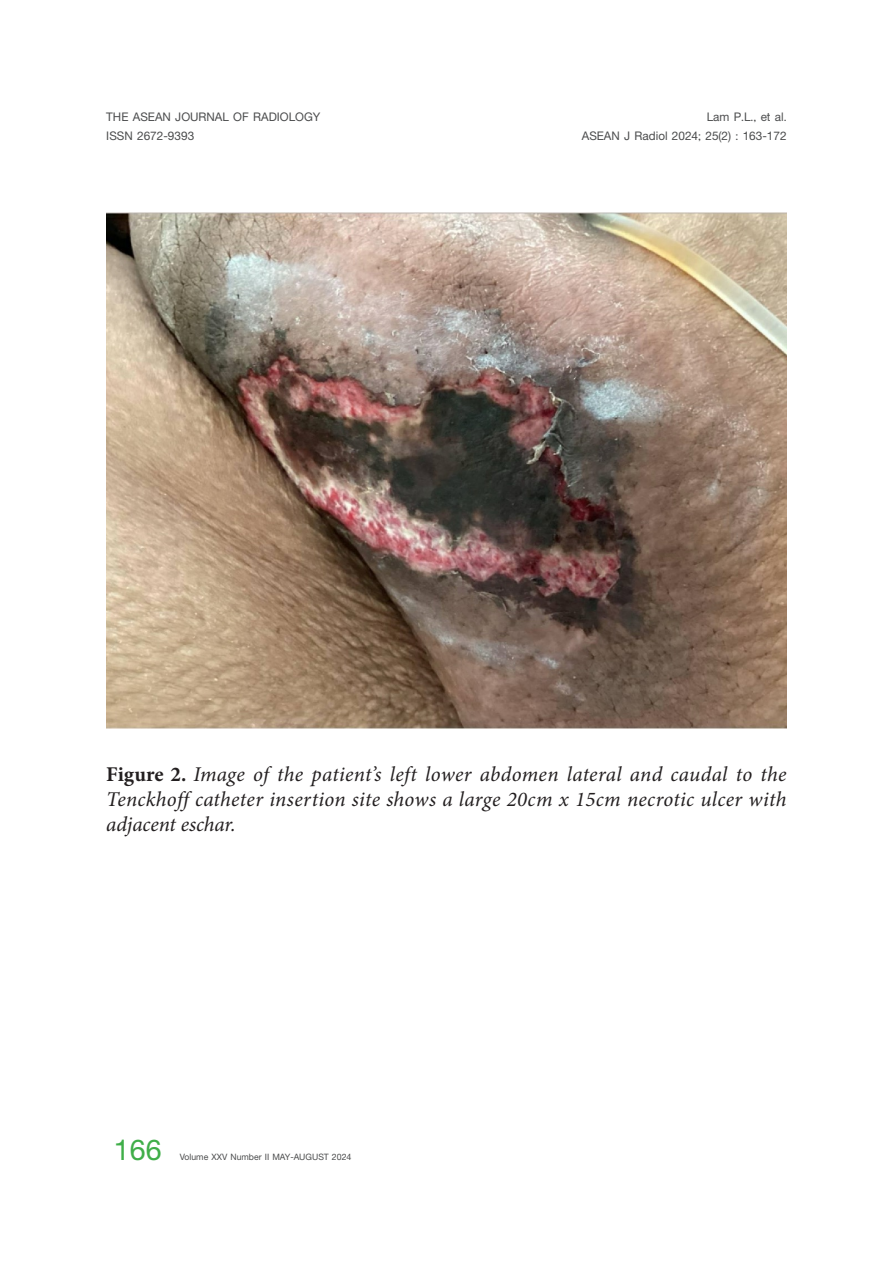
<style>
.page{position:relative;width:893px;height:1263px;background:#fff}
.page>*{position:absolute;margin:0;border:0;box-sizing:border-box;transform-origin:0 0}
.t1{font:700 43.5px "PSL Kanda Pro";color:#40ae49}
.t2{font:italic 21px/25.2px "Minion Pro";letter-spacing:.01em;color:#231f20;text-align:justify}
.t3{font:700 18px "PSL Kanda Pro";color:#4b4c4d}
.t4{font:700 18px "PSL Kanda Pro";color:#4d4e4f}
.t5{font:700 13.35px "PSL Kanda Pro";color:#4b4c4d}
.s1{font-weight:700;font-style:normal}
</style>
<div class="page">
<img style="left:106px;top:213px;width:681px;height:516px">
<p class="t3" style="left:106px;top:107px;width:216px">THE ASEAN JOURNAL OF RADIOLOGY</p>
<p class="t3" style="left:106px;top:126px;width:89px">ISSN 2672-9393</p>
<p class="t4" style="left:707px;top:107px;width:81px">Lam P.L., et al.</p>
<p class="t3" style="left:582px;top:126px;width:206px">ASEAN J Radiol 2024; 25(2) : 163-172</p>
<p class="t2" style="left:106px;top:761px;width:682px"><span class="s1">Figure 2.</span> Image of the patient’s left lower abdomen lateral and caudal to the Tenckhoff catheter insertion site shows a large 20cm x 15cm necrotic ulcer with adjacent eschar.</p>
<h1 class="t1" style="left:114px;top:1125px;width:49px">166</h1>
<p class="t5" style="left:180px;top:1149px;width:173px">Volume XXV Number II MAY-AUGUST 2024</p>
</div>
